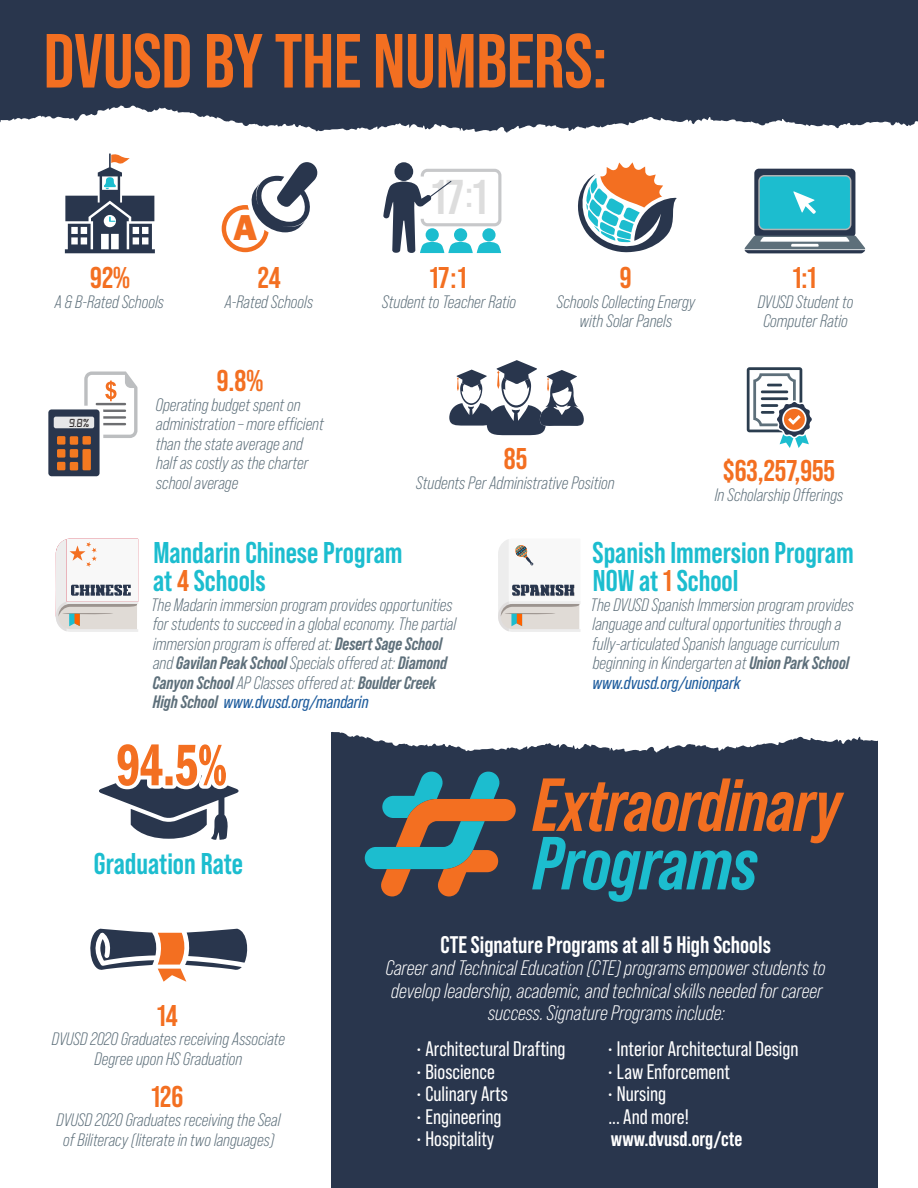
<style>
.page{position:relative;width:918px;height:1188px;background:#fff}
.page>*{position:absolute;margin:0;border:0;box-sizing:border-box;transform-origin:0 0}
.t1{font:700 76.5px "Bebas Neue Pro";letter-spacing:-.005em;color:#f36f21}
.t2{font:italic 700 75px "Bebas Neue Pro";letter-spacing:-.01em;color:#f36f21}
.t3{font:italic 700 75px "Bebas Neue Pro";color:#1cbdcf}
.t4{font:700 48.75px "Bebas Neue Pro";color:#ddd}
.t5{font:36.3px "ITC Franklin Gothic Std Hvy";color:#f36f21}
.t6{font:700 30px/28.5px "Bebas Neue Pro";color:#1cbdcf}
.t7{font:700 30px "Bebas Neue Pro";color:#f36f21}
.t8{font:700 24px "Bebas Neue Pro";color:#fff}
.t9{font:italic 21px/22.5px "Bebas Neue Pro";color:#fff;text-align:center}
.t10{font:21px/22.5px "Bebas Neue Pro";color:#fff}
.t11{font:700 21px "Bebas Neue Pro";color:#fff}
.t12{font:italic 18px/19.5px "Bebas Neue Pro";color:#5d6f7a;text-align:center}
.t13{font:italic 12.3px "Digital 7";color:#231f20}
.s1{font-size:37.2px}
.s2{color:#f36f21}
.s3{font-weight:700}
.s4{color:#215e9e}
</style>
<div class="page">
<div style="left:331px;top:730px;width:547px;height:458px;background:#29364d"></div>
<svg style="left:331px;top:730px;width:547px;height:23px"></svg>
<svg style="left:0;top:94px;width:918px;height:39px;fill:#29364d"></svg>
<div style="left:0;top:0;width:918px;height:94px;background:#29364d"></div>
<svg style="left:365px;top:771px;width:151px;height:125px"></svg>
<svg style="left:222px;top:162px;width:96px;height:90px"></svg>
<svg style="left:394px;top:162px;width:19px;height:19px"></svg>
<svg style="left:383px;top:169px;width:118px;height:84px"></svg>
<svg style="left:754px;top:169px;width:101px;height:68px;background:#2f3c52"></svg>
<div style="left:759px;top:176px;width:92px;height:53px;background:#1cbdcf;border-radius:5px"></div>
<div style="left:758px;top:175px;width:93px;height:55px;border:2px solid #b3b3b3;border-radius:5px"></div>
<svg style="left:745px;top:236px;width:120px;height:17px"></svg>
<hr style="left:791px;top:244px;width:28px;height:3px;background:#fff">
<svg style="left:793px;top:191px;width:23px;height:23px"></svg>
<div style="left:48px;top:409px;width:52px;height:67px;background:#29364d;border-radius:3px"></div>
<svg style="left:84px;top:372px;width:54px;height:66px"></svg>
<div style="left:70px;top:436px;width:8px;height:9px;background:#f47920"></div>
<div style="left:57px;top:436px;width:8px;height:9px;background:#f47920"></div>
<div style="left:57px;top:462px;width:8px;height:8px;background:#f47920"></div>
<div style="left:57px;top:449px;width:8px;height:9px;background:#f47920"></div>
<svg style="left:82px;top:449px;width:9px;height:21px"></svg>
<div style="left:82px;top:436px;width:9px;height:9px;background:#f47920"></div>
<div style="left:70px;top:462px;width:8px;height:8px;background:#f47920"></div>
<div style="left:70px;top:449px;width:8px;height:9px;background:#f47920"></div>
<div style="left:54px;top:417px;width:40px;height:11px;background:#e6e7e8;border-radius:2px"></div>
<svg style="left:747px;top:367px;width:65px;height:81px"></svg>
<svg style="left:99px;top:744px;width:140px;height:96px"></svg>
<svg style="left:90px;top:929px;width:158px;height:53px"></svg>
<svg style="left:498px;top:539px;width:82px;height:93px"></svg>
<svg style="left:56px;top:538px;width:82px;height:94px"></svg>
<svg style="left:578px;top:162px;width:99px;height:91px"></svg>
<svg style="left:65px;top:153px;width:90px;height:100px"></svg>
<svg style="left:449px;top:360px;width:135px;height:75px"></svg>
<h1 class="t1" style="left:44px;top:17px;width:566px">DVUSD BY THE NUMBERS:</h1>
<h3 class="t7" style="left:90px;top:261px;width:41px">92%</h3>
<p class="t12" style="left:55px;top:292px;width:111px">A &amp; B-Rated Schools</p>
<h3 class="t5" style="left:233px;top:207px;width:25px">A</h3>
<h3 class="t7" style="left:258px;top:261px;width:25px">24</h3>
<p class="t12" style="left:225px;top:292px;width:90px">A-Rated Schools</p>
<p class="t13" style="left:69px;top:418px;width:22px">9.8%</p>
<h3 class="t7" style="left:217px;top:364px;width:48px">9.8%</h3>
<p class="t12" style="left:156px;top:395px;width:169px;text-align:left">Operating budget spent on administration – more efficient than the state average and half as costly as the charter school average</p>
<h3 class="t4" style="left:432px;top:170px;width:57px">17<span class="s1">:</span>1</h3>
<h3 class="t7" style="left:430px;top:261px;width:38px">17:1</h3>
<p class="t12" style="left:382px;top:292px;width:135px">Student to Teacher Ratio</p>
<h3 class="t7" style="left:620px;top:261px;width:13px">9</h3>
<p class="t12" style="left:557px;top:292px;width:140px">Schools Collecting Energy with Solar Panels</p>
<h3 class="t7" style="left:793px;top:260px;width:25px">1:1</h3>
<p class="t12" style="left:758px;top:292px;width:97px">DVUSD Student to<br>Computer Ratio</p>
<h3 class="t7" style="left:504px;top:442px;width:25px">85</h3>
<p class="t12" style="left:416px;top:473px;width:200px">Students Per Administrative Position</p>
<h3 class="t7" style="left:723px;top:454px;width:114px">$63,257,955</h3>
<p class="t12" style="left:715px;top:485px;width:130px">In Scholarship Offerings</p>
<h3 class="t6" style="left:153px;top:538px;width:251px">Mandarin Chinese Program at <span class="s2">4</span> Schools</h3>
<p class="t12" style="left:151px;top:595px;width:307px;text-align:left">The Madarin immersion program provides opportunities for students to succeed in a global economy. The partial immersion program is offered at: <span class="s3">Desert Sage School </span>and <span class="s3">Gavilan Peak School</span> Specials offered at: <span class="s3">Diamond Canyon School</span> AP Classes offered at: <span class="s3">Boulder Creek High School</span> <span class="s4">www.dvusd.org/mandarin</span></p>
<h3 class="t6" style="left:593px;top:538px;width:263px">Spanish Immersion Program<br>NOW at <span class="s2">1</span> School</h3>
<p class="t12" style="left:591px;top:595px;width:265px;text-align:left">The DVUSD Spanish Immersion program provides language and cultural opportunities through a fully-articulated Spanish language curriculum beginning in Kindergarten at <span class="s3">Union Park School </span><span class="s4">www.dvusd.org/unionpark</span></p>
<h3 class="t6" style="left:94px;top:849px;width:151px">Graduation Rate</h3>
<h3 class="t7" style="left:157px;top:998px;width:22px">14</h3>
<p class="t12" style="left:52px;top:1029px;width:235px">DVUSD 2020 Graduates receiving Associate<br>Degree upon HS Graduation</p>
<h3 class="t7" style="left:152px;top:1079px;width:33px">126</h3>
<p class="t12" style="left:57px;top:1110px;width:225px">DVUSD 2020 Graduates receiving the Seal of Biliteracy (literate in two languages)</p>
<h2 class="t2" style="left:533px;top:762px;width:310px">Extraordinary</h2>
<h2 class="t3" style="left:533px;top:821px;width:226px">Programs</h2>
<h3 class="t8" style="left:441px;top:931px;width:332px">CTE Signature Programs at all 5 High Schools</h3>
<p class="t9" style="left:386px;top:957px;width:441px">Career and Technical Education (CTE) programs empower students to develop leadership, academic, and technical skills needed for career success. Signature Programs include:</p>
<p class="t10" style="left:416px;top:1038px;width:151px">• Architectural Drafting</p>
<p class="t10" style="left:416px;top:1060px;width:80px">• Bioscience</p>
<p class="t10" style="left:416px;top:1082px;width:94px">• Culinary Arts</p>
<p class="t10" style="left:416px;top:1105px;width:87px">• Engineering</p>
<p class="t10" style="left:416px;top:1127px;width:80px">• Hospitality</p>
<p class="t10" style="left:607px;top:1037px;width:193px">• Interior Architectural Design</p>
<p class="t10" style="left:607px;top:1060px;width:124px">• Law Enforcement</p>
<p class="t10" style="left:607px;top:1082px;width:83px">• Nursing<br>... And more!</p>
<p class="t11" style="left:611px;top:1127px;width:133px">www.dvusd.org/cte</p>
</div>
